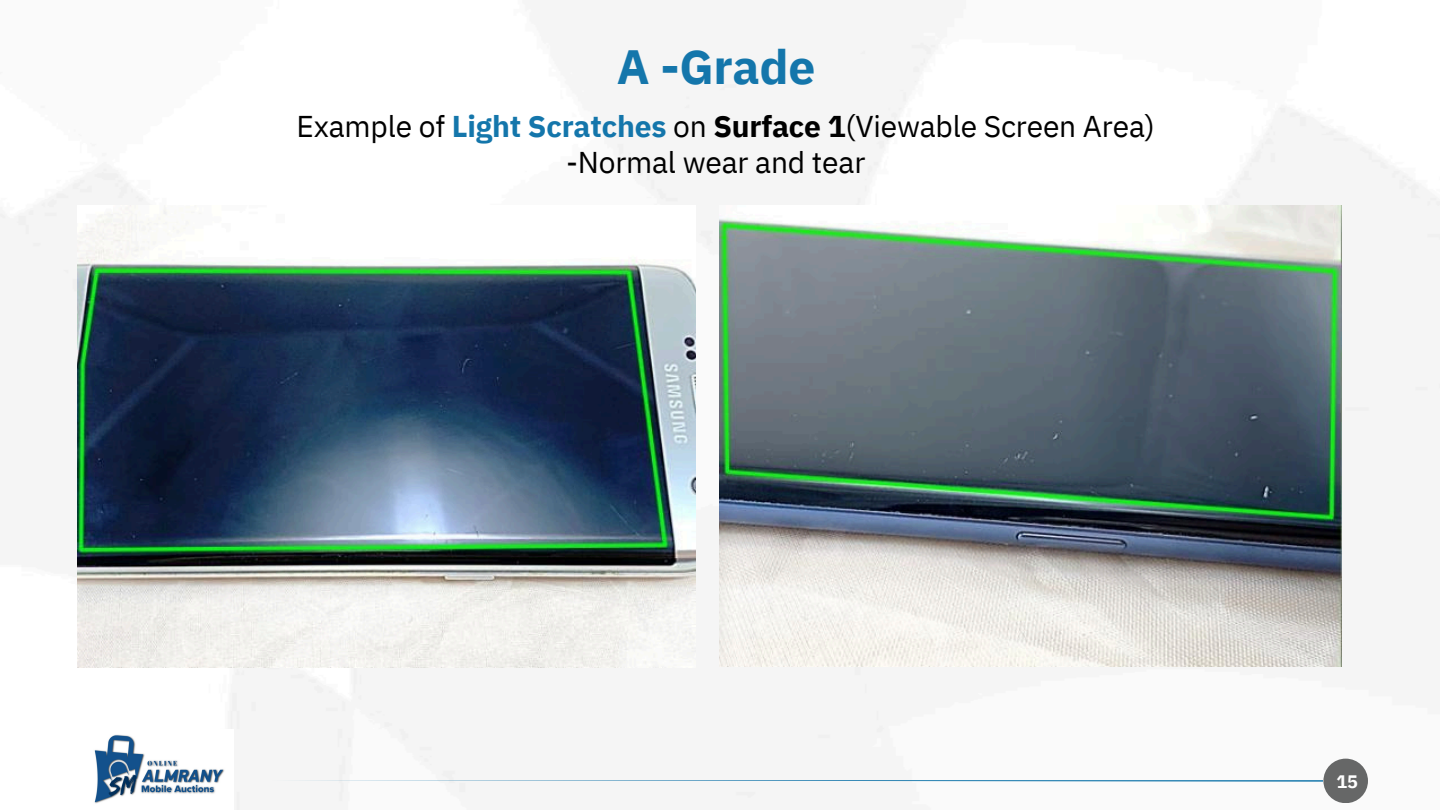
<style>
.page{position:relative;width:1440px;height:810px;background:#fff}
.page>*{position:absolute;margin:0;border:0;box-sizing:border-box;transform-origin:0 0}
.t1{font:700 48px "IBM Plex Sans";letter-spacing:-.005em;color:#1476ab}
.t2{font:30px "IBM Plex Sans";letter-spacing:-.005em;color:#000}
.t3{font:700 18px "IBM Plex Sans";color:#fff}
.s1{font-weight:700;color:#1476ab}
.s2{font-weight:700}
</style>
<div class="page">
<img style="left:0;top:42px;width:1440px;height:768px">
<div style="left:1323px;top:759px;width:45px;height:44px;background:#666767;border-radius:50%"></div>
<svg style="left:267px;top:780px;width:1056px;height:2px"></svg>
<img style="left:78px;top:206px;width:617px;height:461px">
<img style="left:719px;top:205px;width:623px;height:462px">
<img style="left:89px;top:729px;width:144px;height:81px">
<p class="t1" style="left:617px;top:34px;width:200px">A -Grade</p>
<p class="t2" style="left:297px;top:106px;width:860px">Example of <span class="s1">Light Scratches</span> on <span class="s2">Surface 1</span>(Viewable Screen Area)</p>
<p class="t2" style="left:566px;top:142px;width:301px">-Normal wear and tear</p>
<p class="t3" style="left:1336px;top:770px;width:23px">15</p>
</div>
